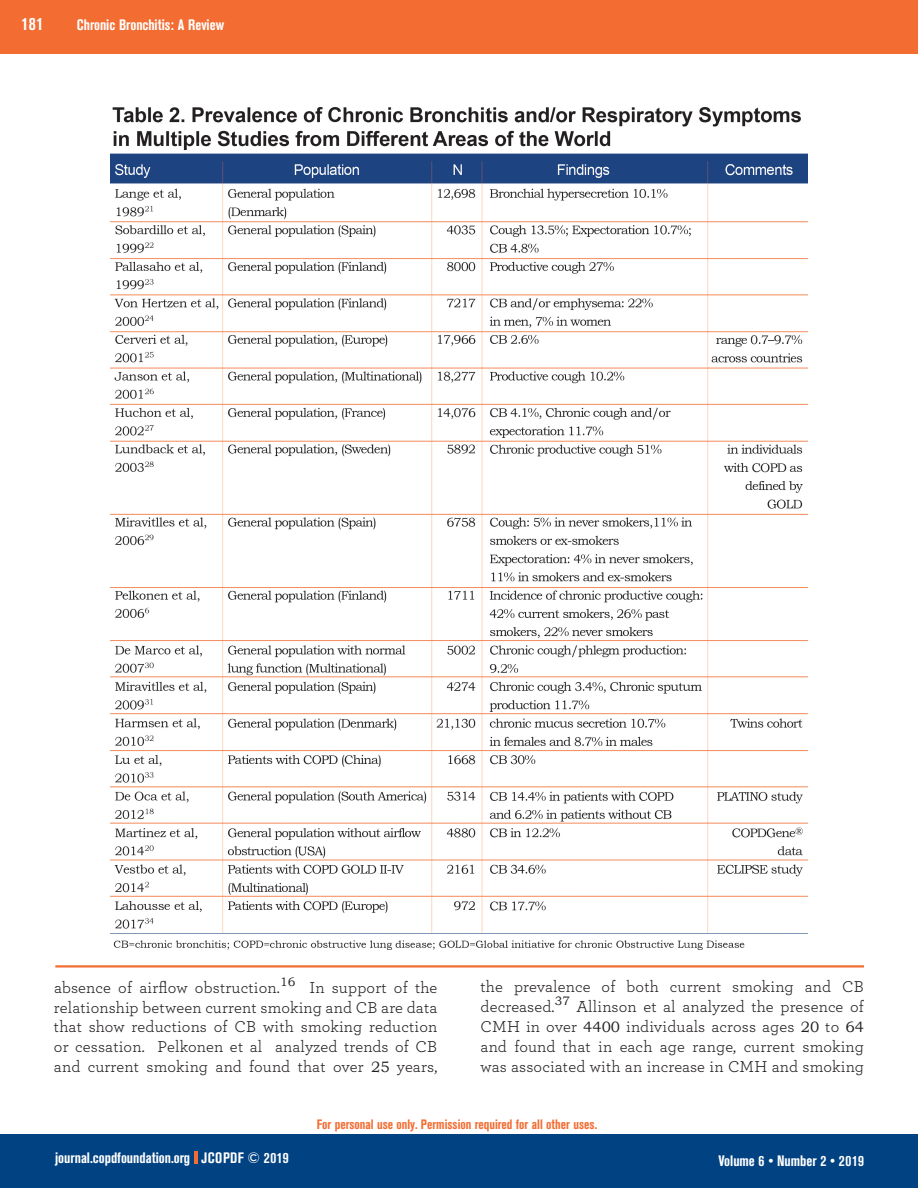
<style>
.page{position:relative;width:918px;height:1188px;background:#fff}
.page>*{position:absolute;margin:0;border:0;box-sizing:border-box;transform-origin:0 0}
.t1{font:700 condensed 18px "Akzidenz Grotesk BE";color:#fff}
.t2{font:16.5px/19.8px "Breathe";letter-spacing:.01em;color:#231f20;text-align:justify}
.t3{font:700 condensed 15px "Akzidenz Grotesk BE";color:#fff}
.t4{font:700 condensed 13.5px "Akzidenz Grotesk BE";color:#f36c32}
.s1{font-family:"Bookman Old Style";font-size:15px}
</style>
<div class="page">
<div style="left:0;top:1134px;width:918px;height:54px;background:#004282"></div>
<div style="left:0;top:0;width:918px;height:54px;background:#f36c32"></div>
<svg style="left:194px;top:1152px;width:3px;height:12px"></svg>
<hr style="left:55px;top:965px;width:809px;height:3px;background:#f36c32">
<img style="left:110px;top:107px;width:698px;height:843px">
<p class="t1" style="left:21px;top:13px;width:24px">181</p>
<p class="t3" style="left:77px;top:16px;width:149px">Chronic Bronchitis: A Review</p>
<p class="t2" style="left:54px;top:977px;width:385px">absence of airflow obstruction.<sup>16</sup> In support of the relationship between current smoking and CB are data that show reductions of CB with smoking reduction or cessation. Pelkonen et al analyzed trends of CB and current smoking and found that over <span class="s1">25</span> years,</p>
<p class="t2" style="left:481px;top:976px;width:385px">the prevalence of both current smoking and CB decreased.<sup>37</sup> Allinson et al analyzed the presence of CMH in over <span class="s1">4400</span> individuals across ages <span class="s1">20</span> to <span class="s1">64 </span>and found that in each age range, current smoking was associated with an increase in CMH and smoking</p>
<p class="t4" style="left:317px;top:1117px;width:282px">For personal use only. Permission required for all other uses.</p>
<p class="t3" style="left:55px;top:1149px;width:235px">journal.copdfoundation.org JCOPDF © 2019</p>
<p class="t3" style="left:719px;top:1152px;width:147px">Volume 6 • Number 2 • 2019</p>
</div>
